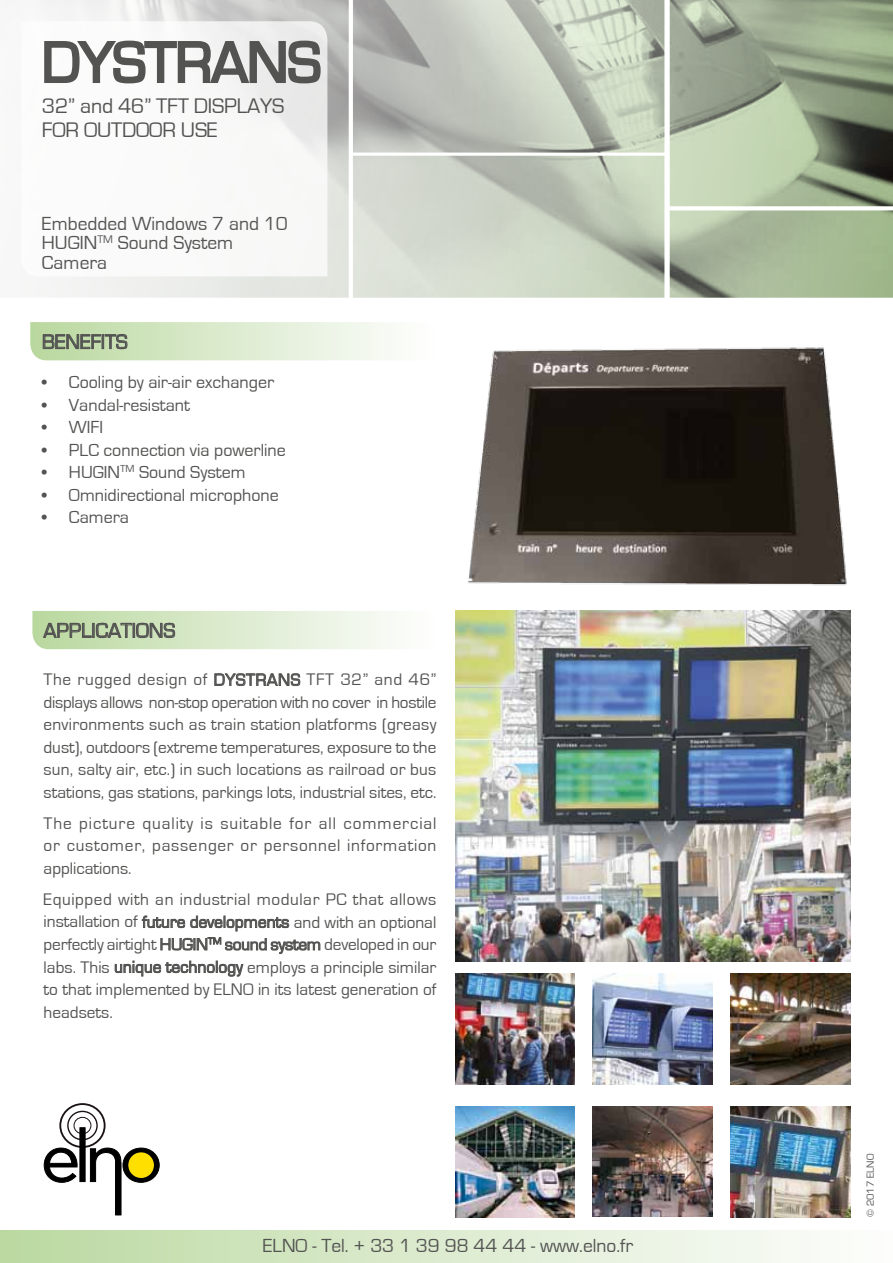
<style>
.page{position:relative;width:893px;height:1263px;background:#fff}
.page>*{position:absolute;margin:0;border:0;box-sizing:border-box;transform-origin:0 0}
.t1{font:58.5px "Eurostile";color:#535352}
.t2{font:21.75px/24px "Eurostile";letter-spacing:-.01em;color:#535352}
.t3{font:21px "Eurostile";color:#535352}
.t4{font:19.5px/19.5px "Eurostile";color:#535352}
.t5{font:18px "Eurostile";color:#535352}
.t6{font:17.25px/22.5px "Eurostile";letter-spacing:.005em;color:#535352;text-align:justify}
.t7{font:10.5px "Eurostile";color:#535352}
</style>
<div class="page">
<img style="left:467px;top:347px;width:380px;height:239px">
<img style="left:8px;top:0;width:885px;height:298px">
<svg style="left:21px;top:21px;width:306px;height:255px"></svg>
<svg style="left:43px;top:37px;width:279px;height:49px"></svg>
<svg style="left:30px;top:322px;width:361px;height:38px;background:#d4e3c7"></svg>
<svg style="left:32px;top:611px;width:361px;height:38px;background:#d2e1c5"></svg>
<svg style="left:214px;top:673px;width:87px;height:14px"></svg>
<svg style="left:114px;top:915px;width:207px;height:62px"></svg>
<div style="left:0;top:1230px;width:893px;height:33px;background:linear-gradient(to right,#bbd9a1,#fefefe)"></div>
<div style="left:74px;top:1117px;width:17px;height:17px;border:1px solid #1a1215;border-radius:50%"></div>
<div style="left:67px;top:1111px;width:31px;height:29px;border:1px solid #1a1215;border-radius:50%"></div>
<div style="left:59px;top:1103px;width:47px;height:45px;border:2px solid #1a1215;border-radius:50%"></div>
<svg style="left:44px;top:1147px;width:34px;height:36px"></svg>
<div style="left:80px;top:1127px;width:5px;height:55px;background:#000"></div>
<svg style="left:90px;top:1147px;width:69px;height:68px"></svg>
<div style="left:128px;top:1152px;width:26px;height:26px;background:#ffdf00;border-radius:50%"></div>
<img style="left:455px;top:611px;width:395px;height:350px">
<img style="left:455px;top:974px;width:120px;height:110px">
<img style="left:593px;top:974px;width:120px;height:110px">
<img style="left:731px;top:974px;width:119px;height:110px">
<img style="left:731px;top:1107px;width:119px;height:110px">
<img style="left:455px;top:1107px;width:120px;height:110px">
<img style="left:593px;top:1107px;width:120px;height:110px">
<h1 class="t1" style="left:42px;top:31px;width:280px">DYSTRANS</h1>
<p class="t2" style="left:42px;top:95px;width:244px">32” and 46” TFT DISPLAYS<br>FOR OUTDOOR USE</p>
<p class="t4" style="left:42px;top:214px;width:247px">Embedded Windows 7 and 10<br>HUGIN<sup>TM</sup> Sound System<br>Camera</p>
<p class="t3" style="left:42px;top:330px;width:87px">BENEFITS</p>
<p class="t5" style="left:42px;top:372px;width:234px">• Cooling by air-air exchanger</p>
<p class="t5" style="left:42px;top:395px;width:150px">• Vandal-resistant</p>
<p class="t5" style="left:42px;top:417px;width:63px">• WIFI</p>
<p class="t5" style="left:42px;top:440px;width:245px">• PLC connection via powerline</p>
<p class="t5" style="left:42px;top:462px;width:205px">• HUGIN<sup>TM</sup> Sound System</p>
<p class="t5" style="left:42px;top:485px;width:238px">• Omnidirectional microphone</p>
<p class="t5" style="left:42px;top:507px;width:89px">• Camera</p>
<p class="t3" style="left:44px;top:619px;width:133px">APPLICATIONS</p>
<p class="t6" style="left:44px;top:669px;width:394px">The rugged design of DYSTRANS TFT 32” and 46” displays allows non-stop operation with no cover in hostile environments such as train station platforms (greasy dust), outdoors (extreme temperatures, exposure to the sun, salty air, etc.) in such locations as railroad or bus stations, gas stations, parkings lots, industrial sites, etc.</p>
<p class="t6" style="left:44px;top:812px;width:394px">The picture quality is suitable for all commercial or customer, passenger or personnel information applications.</p>
<p class="t6" style="left:44px;top:888px;width:394px">Equipped with an industrial modular PC that allows installation of future developments and with an optional perfectly airtight HUGIN<sup>TM</sup> sound system developed in our labs. This unique technology employs a principle similar to that implemented by ELNO in its latest generation of headsets.</p>
<p class="t4" style="left:263px;top:1236px;width:372px">ELNO - Tel. + 33 1 39 98 44 44 - www.elno.fr</p>
<p class="t7" style="left:865px;top:1217px;width:64px;rotate:-90deg">© 2017 ELNO</p>
</div>
